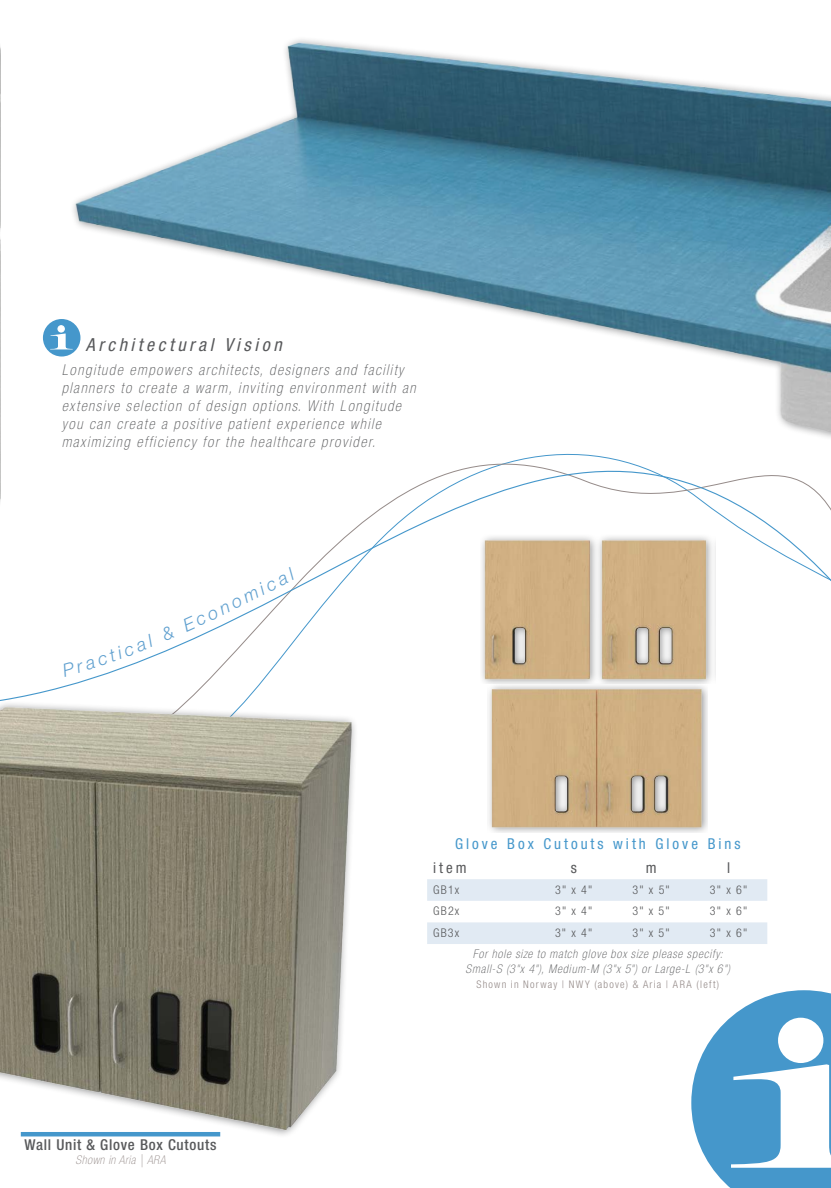
<style>
.page{position:relative;width:831px;height:1188px;background:#fff}
.page>*{position:absolute;margin:0;border:0;box-sizing:border-box;transform-origin:0 0}
.t1{font:italic condensed 18px "Helvetica Neue LT Std";letter-spacing:.2em;color:#58595b}
.t2{font:italic 100 condensed 15px/18px "Helvetica Neue LT Std";letter-spacing:.1em;color:#58595b}
.t3{font:condensed 15px "Helvetica Neue LT Std";letter-spacing:.2em;color:#4597cb}
.t4{font:500 condensed 15px "Helvetica Neue LT Std";letter-spacing:.05em;color:#58595b}
.t5{font:condensed 15px "Helvetica Neue LT Std";color:#58595b}
.t6{font:italic 100 condensed 12px/15px "Helvetica Neue LT Std";letter-spacing:.075em;color:#58595b;text-align:center}
.t7{font:300 condensed 12px "Helvetica Neue LT Std";letter-spacing:.1em;color:#58595b}
.t8{font:italic 100 condensed 12px "Helvetica Neue LT Std";letter-spacing:.04em;color:#958b89}
.t9{font:300 condensed 10.5px "Helvetica Neue LT Std";letter-spacing:.115em;color:#958b89}
</style>
<div class="page">
<svg style="left:691px;top:990px;width:139px;height:198px"></svg>
<div style="left:777px;top:1018px;width:46px;height:45px;background:#fff;border-radius:50%"></div>
<img style="left:42px;top:39px;width:788px;height:482px">
<hr style="left:0;top:19px;width:1px;height:488px;background:#58595b;opacity:.65">
<img style="left:0;top:48px;width:1px;height:451px">
<img style="left:489px;top:685px;width:218px;height:147px">
<img style="left:481px;top:536px;width:231px;height:148px">
<svg style="left:427px;top:879px;width:340px;height:65px"></svg>
<div style="left:43px;top:319px;width:37px;height:38px;background:#4597cb;border-radius:50%"></div>
<svg style="left:50px;top:334px;width:22px;height:15px"></svg>
<div style="left:57px;top:325px;width:8px;height:8px;background:#fff;border:1px solid #fff;border-radius:50%"></div>
<img style="left:0;top:701px;width:355px;height:436px">
<hr style="left:21px;top:1132px;width:199px;height:4px;background:#4597cb">
<svg style="left:94px;top:655px;width:60px;height:22px"></svg>
<svg style="left:207px;top:584px;width:89px;height:48px"></svg>
<p class="t1" style="left:86px;top:334px;width:197px">Architectural Vision</p>
<p class="t2" style="left:62px;top:362px;width:355px">Longitude empowers architects, designers and facility planners to create a warm, inviting environment with an extensive selection of design options. With Longitude you can create a positive patient experience while maximizing efficiency for the healthcare provider.</p>
<p class="t4" style="left:25px;top:1136px;width:193px">Wall Unit &amp; Glove Box Cutouts</p>
<p class="t8" style="left:75px;top:1153px;width:92px">Shown in Aria | ARA</p>
<p class="t3" style="left:455px;top:835px;width:287px">Glove Box Cutouts with Glove Bins</p>
<p class="t5" style="left:433px;top:859px;width:35px">item</p>
<p class="t5" style="left:570px;top:859px;width:8px">s</p>
<p class="t5" style="left:645px;top:859px;width:12px">m</p>
<p class="t5" style="left:726px;top:859px;width:5px">l</p>
<p class="t7" style="left:433px;top:883px;width:28px">GB1x</p>
<p class="t7" style="left:555px;top:883px;width:39px">3" x 4"</p>
<p class="t7" style="left:632px;top:883px;width:39px">3" x 5"</p>
<p class="t7" style="left:709px;top:883px;width:39px">3" x 6"</p>
<p class="t7" style="left:433px;top:904px;width:28px">GB2x</p>
<p class="t7" style="left:555px;top:904px;width:39px">3" x 4"</p>
<p class="t7" style="left:632px;top:904px;width:39px">3" x 5"</p>
<p class="t7" style="left:709px;top:904px;width:39px">3" x 6"</p>
<p class="t7" style="left:433px;top:926px;width:28px">GB3x</p>
<p class="t7" style="left:555px;top:926px;width:39px">3" x 4"</p>
<p class="t7" style="left:632px;top:926px;width:39px">3" x 5"</p>
<p class="t7" style="left:709px;top:926px;width:39px">3" x 6"</p>
<p class="t6" style="left:465px;top:946px;width:266px">For hole size to match glove box size please specify:<br>Small-S (3"x 4"), Medium-M (3"x 5") or Large-L (3"x 6")</p>
<p class="t9" style="left:476px;top:978px;width:244px">Shown in Norway | NWY (above) &amp; Aria | ARA (left)</p>
</div>
